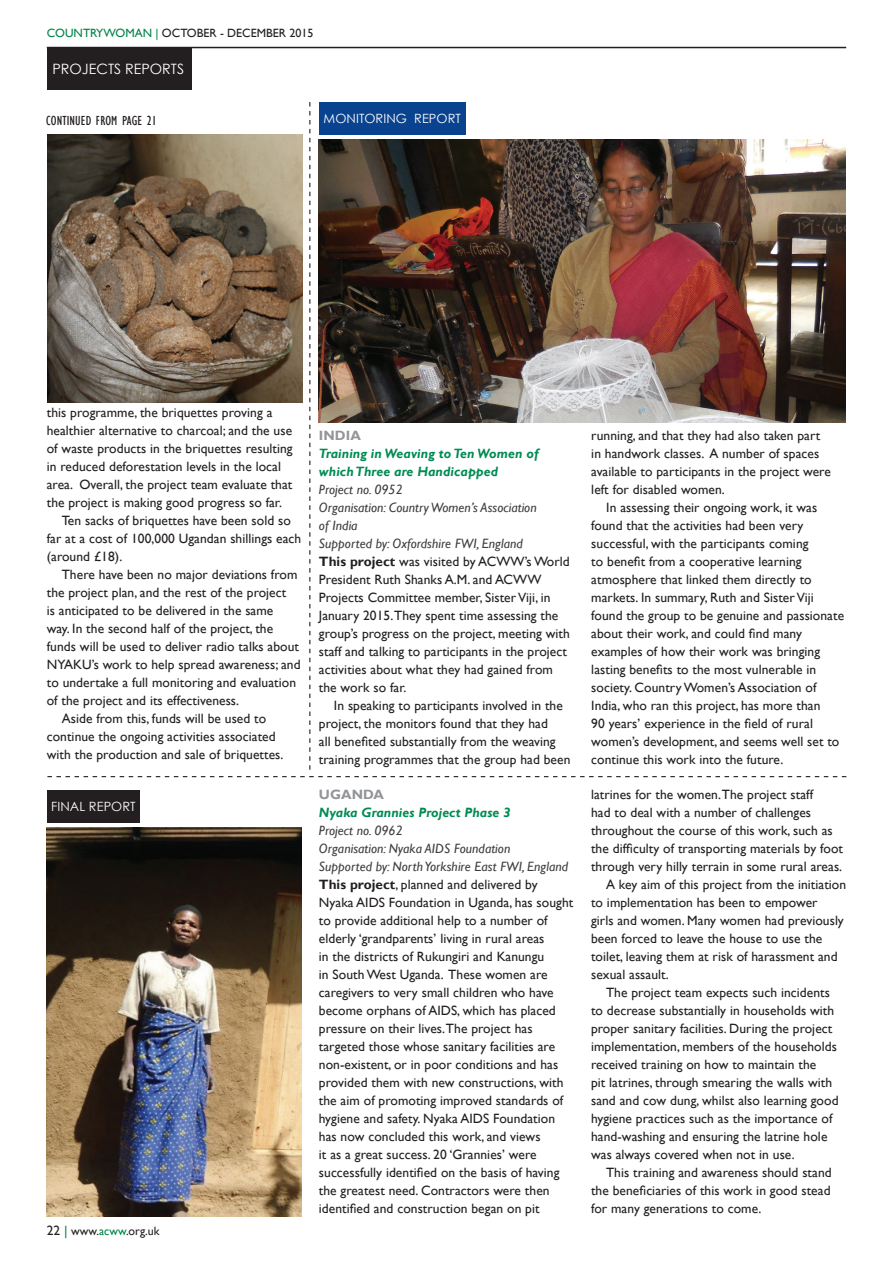
<style>
.page{position:relative;width:893px;height:1263px;background:#fff}
.page>*{position:absolute;margin:0;border:0;box-sizing:border-box;transform-origin:0 0}
.t1{font:14.25px "Century Gothic";color:#fff}
.t2{font:13.5px/18px "Gill Sans";letter-spacing:.005em;color:#231f20}
.t3{font:italic 700 13.5px/18px "Gill Sans";letter-spacing:.005em;color:#008b53}
.t4{font:condensed 13.5px "Gill Sans";letter-spacing:.005em;color:#231f20}
.t5{font:700 13.5px "Gill Sans";letter-spacing:.005em;color:#939598}
.t6{font:12.75px "Century Gothic";letter-spacing:.005em;color:#fff}
.t7{font:12px "Gill Sans";color:#231f20}
.s1{color:#008348}
.s2{font-size:13.5px}
.s3{font-size:13.5px;color:#008348}
.s4{font-style:italic;color:#3e3e3f}
.s5{font-weight:700}
</style>
<div class="page">
<div style="left:47px;top:47px;width:144px;height:42px;background:#231f20"></div>
<svg style="left:309px;top:102px;width:1px;height:668px"></svg>
<hr style="left:47px;top:47px;width:799px;height:1px;background:#231f20">
<img style="left:47px;top:135px;width:255px;height:268px">
<img style="left:319px;top:139px;width:526px;height:284px">
<div style="left:319px;top:102px;width:146px;height:33px;background:#09428e"></div>
<img style="left:47px;top:828px;width:255px;height:388px">
<div style="left:47px;top:790px;width:92px;height:32px;background:#231f20"></div>
<svg style="left:47px;top:776px;width:799px;height:1px"></svg>
<p class="t7" style="left:47px;top:26px;width:268px"><span class="s1">COUNTRYWOMAN |</span> OCTOBER - DECEMBER 2015</p>
<p class="t1" style="left:53px;top:59px;width:133px">PROJECTS REPORTS</p>
<p class="t4" style="left:46px;top:113px;width:112px">CONTINUED FROM PAGE 21</p>
<p class="t6" style="left:324px;top:110px;width:139px">MONITORING REPORT</p>
<p class="t2" style="left:47px;top:404px;width:227px">this programme, the briquettes proving a</p>
<p class="t2" style="left:47px;top:422px;width:247px">healthier alternative to charcoal; and the use</p>
<p class="t2" style="left:47px;top:440px;width:247px">of waste products in the briquettes resulting</p>
<p class="t2" style="left:47px;top:458px;width:236px">in reduced deforestation levels in the local</p>
<p class="t2" style="left:47px;top:476px;width:247px">area. Overall, the project team evaluate that</p>
<p class="t2" style="left:47px;top:494px;width:237px">the project is making good progress so far.</p>
<p class="t2" style="left:62px;top:512px;width:231px">Ten sacks of briquettes have been sold so</p>
<p class="t2" style="left:47px;top:530px;width:256px">far at a cost of 100,000 Ugandan shillings each</p>
<p class="t2" style="left:47px;top:548px;width:77px">(around £18).</p>
<p class="t2" style="left:62px;top:566px;width:237px">There have been no major deviations from</p>
<p class="t2" style="left:47px;top:584px;width:241px">the project plan, and the rest of the project</p>
<p class="t2" style="left:47px;top:602px;width:228px">is anticipated to be delivered in the same</p>
<p class="t2" style="left:47px;top:620px;width:228px">way. In the second half of the project, the</p>
<p class="t2" style="left:47px;top:638px;width:254px">funds will be used to deliver radio talks about</p>
<p class="t2" style="left:47px;top:656px;width:255px">NYAKU’s work to help spread awareness; and</p>
<p class="t2" style="left:47px;top:674px;width:251px">to undertake a full monitoring and evaluation</p>
<p class="t2" style="left:47px;top:692px;width:194px">of the project and its effectiveness.</p>
<p class="t2" style="left:62px;top:710px;width:206px">Aside from this, funds will be used to</p>
<p class="t2" style="left:47px;top:728px;width:230px">continue the ongoing activities associated</p>
<p class="t2" style="left:47px;top:746px;width:238px">with the production and sale of briquettes.</p>
<p class="t6" style="left:51px;top:797px;width:86px">FINAL REPORT</p>
<p class="t7" style="left:47px;top:1224px;width:114px"><span class="s2">22</span> <span class="s3">|</span> www.<span class="s1">acww</span>.org.uk</p>
<p class="t5" style="left:319px;top:427px;width:44px">INDIA</p>
<p class="t3" style="left:319px;top:444px;width:221px">Training in Weaving to Ten Women of which Three are Handicapped</p>
<p class="t2" style="left:319px;top:480px;width:252px"><span class="s4">Project no. 0952<br>Organisation: Country Women’s Association<br>of India<br>Supported by: Oxfordshire FWI, England<br></span><span class="s5">This project</span> was visited by ACWW’s World President Ruth Shanks A.M. and ACWW Projects Committee member, Sister Viji, in January 2015. They spent time assessing the group’s progress on the project, meeting with staff and talking to participants in the project activities about what they had gained from the work so far.</p>
<p class="t2" style="left:319px;top:696px;width:253px;text-indent:15px">In speaking to participants involved in the project, the monitors found that they had<br>all benefited substantially from the weaving training programmes that the group had been</p>
<p class="t5" style="left:319px;top:786px;width:66px">UGANDA</p>
<p class="t3" style="left:319px;top:804px;width:193px">Nyaka Grannies Project Phase 3</p>
<p class="t2" style="left:319px;top:822px;width:256px"><span class="s4">Project no. 0962<br>Organisation: Nyaka AIDS Foundation<br>Supported by: North Yorkshire East FWI, England </span><span class="s5">This project</span>, planned and delivered by Nyaka AIDS Foundation in Uganda, has sought to provide additional help to a number of elderly ‘grandparents’ living in rural areas<br>in the districts of Rukungiri and Kanungu<br>in South West Uganda. These women are caregivers to very small children who have become orphans of AIDS, which has placed pressure on their lives. The project has targeted those whose sanitary facilities are non-existent, or in poor conditions and has provided them with new constructions, with the aim of promoting improved standards of hygiene and safety. Nyaka AIDS Foundation has now concluded this work, and views<br>it as a great success. 20 ‘Grannies’ were successfully identified on the basis of having the greatest need. Contractors were then identified and construction began on pit</p>
<p class="t2" style="left:591px;top:426px;width:241px">running, and that they had also taken part in handwork classes. A number of spaces available to participants in the project were left for disabled women.</p>
<p class="t2" style="left:591px;top:498px;width:254px;text-indent:15px">In assessing their ongoing work, it was found that the activities had been very successful, with the participants coming<br>to benefit from a cooperative learning atmosphere that linked them directly to markets. In summary, Ruth and Sister Viji found the group to be genuine and passionate about their work, and could find many examples of how their work was bringing lasting benefits to the most vulnerable in society. Country Women’s Association of India, who ran this project, has more than<br>90 years’ experience in the field of rural women’s development, and seems well set to continue this work into the future.</p>
<p class="t2" style="left:591px;top:786px;width:223px">latrines for the women. The project staff</p>
<p class="t2" style="left:591px;top:804px;width:222px">had to deal with a number of challenges</p>
<p class="t2" style="left:591px;top:822px;width:243px">throughout the course of this work, such as</p>
<p class="t2" style="left:591px;top:840px;width:254px">the difficulty of transporting materials by foot</p>
<p class="t2" style="left:591px;top:858px;width:253px">through very hilly terrain in some rural areas.</p>
<p class="t2" style="left:606px;top:876px;width:242px">A key aim of this project from the initiation</p>
<p class="t2" style="left:591px;top:894px;width:228px">to implementation has been to empower</p>
<p class="t2" style="left:591px;top:912px;width:254px">girls and women. Many women had previously</p>
<p class="t2" style="left:591px;top:930px;width:233px">been forced to leave the house to use the</p>
<p class="t2" style="left:591px;top:948px;width:248px">toilet, leaving them at risk of harassment and</p>
<p class="t2" style="left:591px;top:966px;width:79px">sexual assault.</p>
<p class="t2" style="left:606px;top:984px;width:225px">The project team expects such incidents</p>
<p class="t2" style="left:591px;top:1002px;width:245px">to decrease substantially in households with</p>
<p class="t2" style="left:591px;top:1020px;width:243px">proper sanitary facilities. During the project</p>
<p class="t2" style="left:591px;top:1038px;width:247px">implementation, members of the households</p>
<p class="t2" style="left:591px;top:1056px;width:227px">received training on how to maintain the</p>
<p class="t2" style="left:591px;top:1074px;width:243px">pit latrines, through smearing the walls with</p>
<p class="t2" style="left:591px;top:1092px;width:249px">sand and cow dung, whilst also learning good</p>
<p class="t2" style="left:591px;top:1110px;width:243px">hygiene practices such as the importance of</p>
<p class="t2" style="left:591px;top:1128px;width:238px">hand-washing and ensuring the latrine hole</p>
<p class="t2" style="left:591px;top:1146px;width:205px">was always covered when not in use.</p>
<p class="t2" style="left:606px;top:1164px;width:227px">This training and awareness should stand</p>
<p class="t2" style="left:591px;top:1182px;width:241px">the beneficiaries of this work in good stead</p>
<p class="t2" style="left:591px;top:1200px;width:172px">for many generations to come.</p>
</div>
